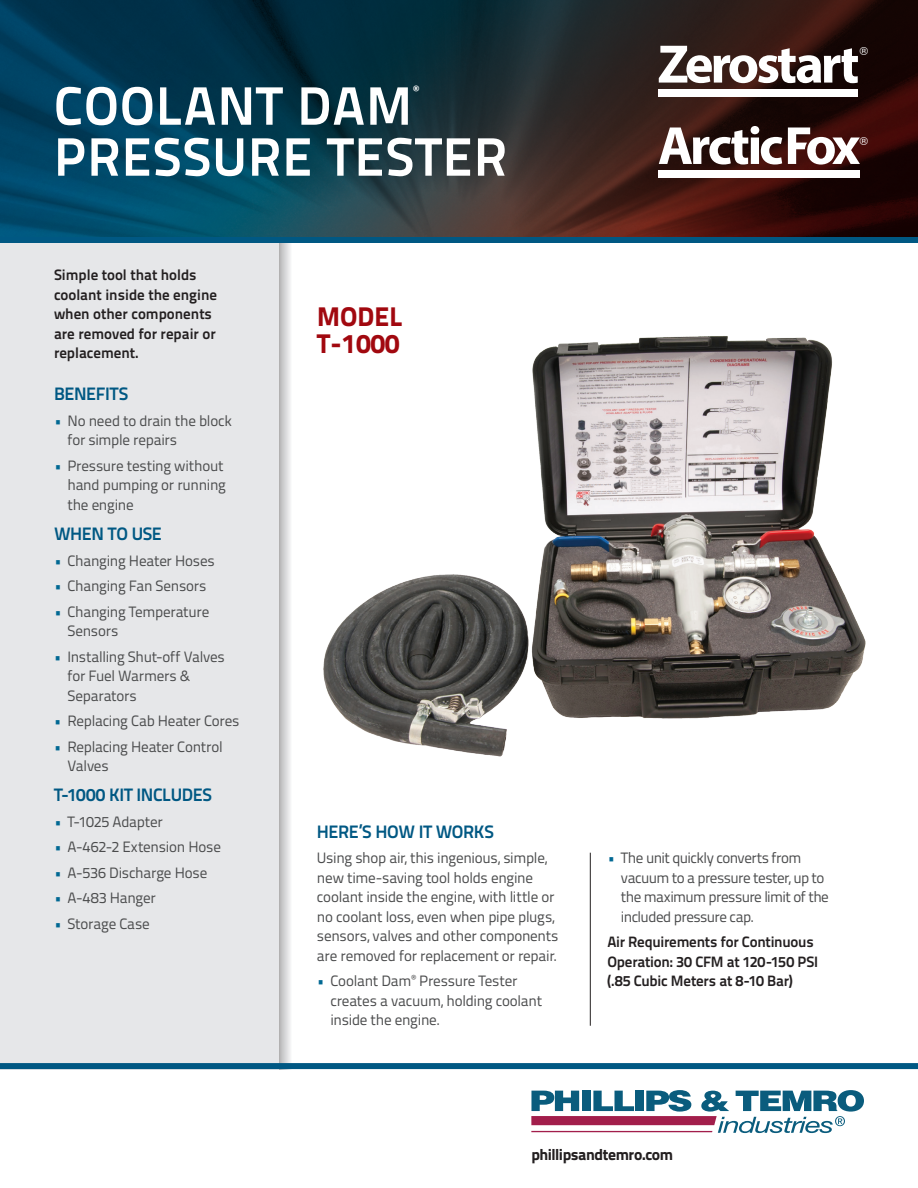
<style>
.page{position:relative;width:918px;height:1188px;background:#fff}
.page>*{position:absolute;margin:0;border:0;box-sizing:border-box;transform-origin:0 0}
.t1{font:700 54px "Titillium Text 22 L";letter-spacing:.02em;color:#fff}
.t2{font:800 27px/27px "Titillium Text 22 L";color:#a1080f}
.t3{font:700 18px "Titillium Text 22 L";letter-spacing:-.02em;color:#005883}
.t4{font:800 15.75px "Titillium Text 22 L";letter-spacing:-.025em;color:#231f20}
.t5{font:15px/19.5px "Titillium Text 22 L";letter-spacing:-.015em;color:#4b4c4d}
.t6{font:700 15px/19.5px "Titillium Text 22 L";color:#231f20}
.t7{font:15px/19.5px "Titillium Text 22 L";letter-spacing:-.035em;color:#4b4c4d}
.t8{font:11.1px "Helvetica";color:#fff}
.t9{font:700 10.5px "Titillium Text 22 L";color:#fff}
.s1{color:#006893}
</style>
<div class="page">
<div style="left:0;top:243px;width:279px;height:826px;background:#e6e7e9"></div>
<svg style="left:279px;top:243px;width:12px;height:820px"></svg>
<img style="left:0;top:0;width:918px;height:237px">
<img style="left:323px;top:336px;width:543px;height:421px">
<hr style="left:590px;top:853px;width:1px;height:173px;background:#231f20">
<div style="left:0;top:237px;width:918px;height:6px;background:#005883"></div>
<svg style="left:659px;top:46px;width:199px;height:37px"></svg>
<div style="left:659px;top:89px;width:199px;height:7px;background:#fff"></div>
<svg style="left:659px;top:126px;width:123px;height:39px"></svg>
<svg style="left:788px;top:128px;width:72px;height:37px"></svg>
<div style="left:659px;top:170px;width:201px;height:7px;background:#fff"></div>
<svg style="left:531px;top:1090px;width:333px;height:43px"></svg>
<hr style="left:531px;top:1131px;width:181px;height:1px;background:#a21e4b">
<div style="left:0;top:1063px;width:918px;height:6px;background:#005883"></div>
<h1 class="t1" style="left:54px;top:64px;width:360px">COOLANT DAM</h1>
<p class="t9" style="left:414px;top:81px;width:7px">®</p>
<h1 class="t1" style="left:54px;top:115px;width:455px">PRESSURE TESTER</h1>
<p class="t6" style="left:54px;top:264px;width:165px">Simple tool that holds coolant inside the engine when other components are removed for repair or replacement.</p>
<p class="t3" style="left:54px;top:380px;width:76px">BENEFITS</p>
<p class="t5" style="left:68px;top:410px;width:166px;text-indent:-14px"><span class="s1">•</span> No need to drain the block for simple repairs</p>
<p class="t5" style="left:68px;top:455px;width:160px;text-indent:-14px"><span class="s1">•</span> Pressure testing without hand pumping or running the engine</p>
<p class="t3" style="left:54px;top:520px;width:110px">WHEN TO USE</p>
<p class="t5" style="left:54px;top:550px;width:162px"><span class="s1">•</span> Changing Heater Hoses</p>
<p class="t5" style="left:54px;top:575px;width:154px"><span class="s1">•</span> Changing Fan Sensors</p>
<p class="t5" style="left:67px;top:601px;width:143px;text-indent:-13px"><span class="s1">•</span> Changing Temperature<br>Sensors</p>
<p class="t5" style="left:67px;top:646px;width:159px;text-indent:-14px"><span class="s1">•</span> Installing Shut-off Valves for Fuel Warmers &amp;<br>Separators</p>
<p class="t5" style="left:54px;top:710px;width:187px"><span class="s1">•</span> Replacing Cab Heater Cores</p>
<p class="t5" style="left:67px;top:736px;width:157px;text-indent:-14px"><span class="s1">•</span> Replacing Heater Control<br>Valves</p>
<p class="t3" style="left:54px;top:781px;width:160px">T-1000 KIT INCLUDES</p>
<p class="t5" style="left:54px;top:811px;width:110px"><span class="s1">•</span> T-1025 Adapter</p>
<p class="t5" style="left:54px;top:837px;width:168px"><span class="s1">•</span> A-462-2 Extension Hose</p>
<p class="t5" style="left:54px;top:862px;width:155px"><span class="s1">•</span> A-536 Discharge Hose</p>
<p class="t5" style="left:54px;top:888px;width:103px"><span class="s1">•</span> A-483 Hanger</p>
<p class="t5" style="left:54px;top:913px;width:97px"><span class="s1">•</span> Storage Case</p>
<h2 class="t2" style="left:317px;top:301px;width:87px">MODEL<br>T-1000</h2>
<p class="t3" style="left:317px;top:817px;width:179px">HERE’S HOW IT WORKS</p>
<p class="t5" style="left:317px;top:847px;width:243px">Using shop air, this ingenious, simple, new time-saving tool holds engine coolant inside the engine, with little or no coolant loss, even when pipe plugs, sensors, valves and other components are removed for replacement or repair.</p>
<p class="t5" style="left:330px;top:970px;width:213px;text-indent:-13px"><span class="s1">•</span> Coolant Dam<sup>®</sup> Pressure Tester creates a vacuum, holding coolant inside the engine.</p>
<p class="t8" style="left:860px;top:43px;width:10px">®</p>
<p class="t8" style="left:860px;top:132px;width:10px">®</p>
<p class="t7" style="left:621px;top:847px;width:210px;text-indent:-14px"><span class="s1">•</span> The unit quickly converts from vacuum to a pressure tester, up to the maximum pressure limit of the included pressure cap.</p>
<p class="t6" style="left:607px;top:931px;width:212px">Air Requirements for Continuous<br>Operation: 30 CFM at 120-150 PSI (.85 Cubic Meters at 8-10 Bar)</p>
<p class="t4" style="left:531px;top:1142px;width:143px">phillipsandtemro.com</p>
</div>
